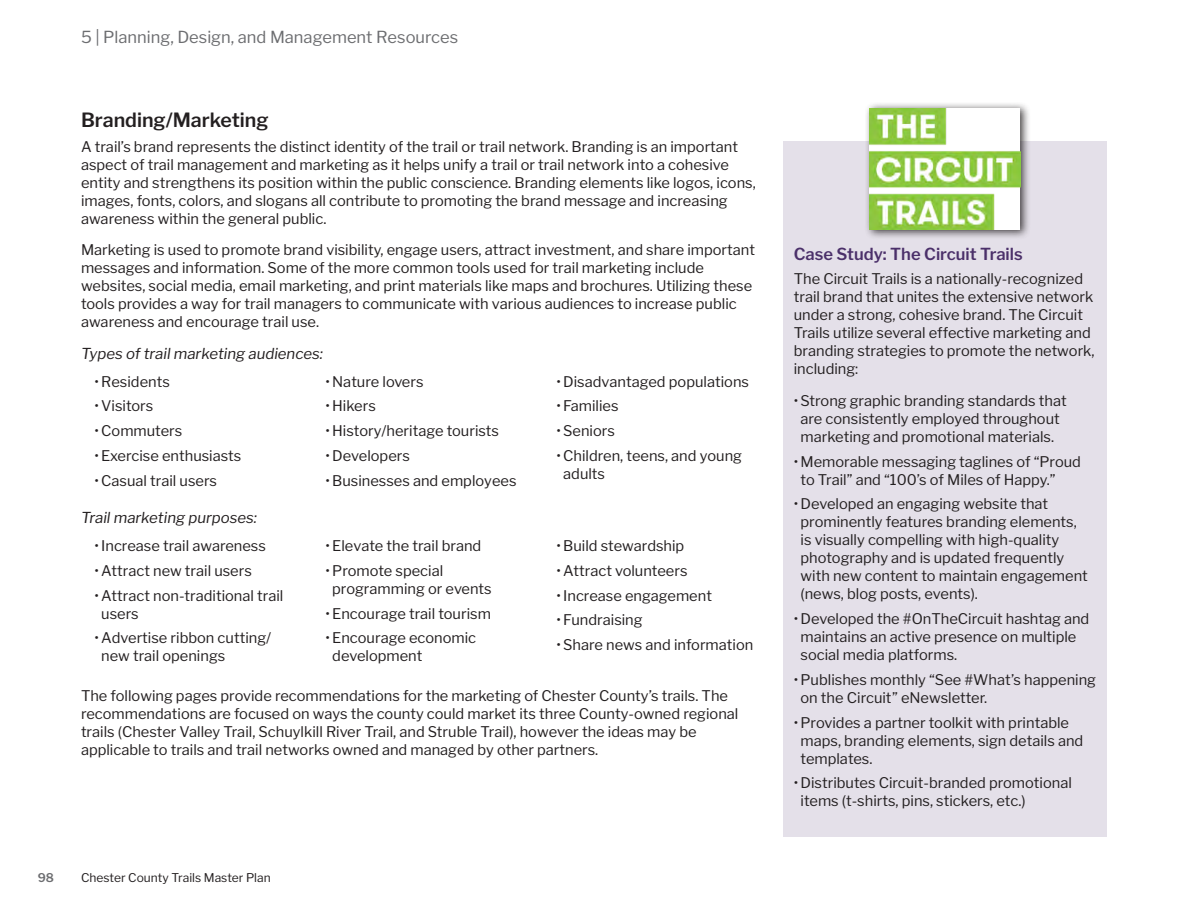
<style>
.page{position:relative;width:1188px;height:918px;background:#fff}
.page>*{position:absolute;margin:0;border:0;box-sizing:border-box;transform-origin:0 0}
.t1{font:600 19.5px "Libre Franklin";color:#231f20}
.t2{font:16.5px "Libre Franklin";color:#6c6d70}
.t3{font:600 16.5px "Libre Franklin";color:#4b306a}
.t4{font:italic 15px "Libre Franklin";color:#231f20}
.t5{font:14.7px/18px "Libre Franklin";color:#231f20}
.t6{font:12px "Libre Franklin";color:#231f20}
.t7{font:600 12px "Libre Franklin";color:#6c6d70}
</style>
<div class="page">
<div style="left:783px;top:141px;width:324px;height:696px;background:#e4e0e9"></div>
<div style="left:864px;top:102px;width:167px;height:138px;background:#231f20;opacity:.83"></div>
<img style="left:870px;top:108px;width:150px;height:122px">
<p class="t2" style="left:81px;top:27px;width:379px">5 | Planning, Design, and Management Resources</p>
<h1 class="t1" style="left:81px;top:108px;width:189px">Branding/Marketing</h1>
<p class="t5" style="left:81px;top:137px;width:676px">A trail’s brand represents the distinct identity of the trail or trail network. Branding is an important aspect of trail management and marketing as it helps unify a trail or trail network into a cohesive entity and strengthens its position within the public conscience. Branding elements like logos, icons, images, fonts, colors, and slogans all contribute to promoting the brand message and increasing awareness within the general public.</p>
<p class="t5" style="left:81px;top:241px;width:676px">Marketing is used to promote brand visibility, engage users, attract investment, and share important messages and information. Some of the more common tools used for trail marketing include websites, social media, email marketing, and print materials like maps and brochures. Utilizing these tools provides a way for trail managers to communicate with various audiences to increase public awareness and encourage trail use.</p>
<p class="t4" style="left:81px;top:344px;width:244px">Types of trail marketing audiences:</p>
<p class="t5" style="left:94px;top:372px;width:77px">•Residents</p>
<p class="t5" style="left:94px;top:397px;width:60px">• Visitors</p>
<p class="t5" style="left:94px;top:422px;width:89px">• Commuters</p>
<p class="t5" style="left:94px;top:446px;width:148px">•Exercise enthusiasts</p>
<p class="t5" style="left:94px;top:471px;width:124px">• Casual trail users</p>
<p class="t4" style="left:81px;top:509px;width:177px">Trail marketing purposes:</p>
<p class="t5" style="left:94px;top:537px;width:173px">•Increase trail awareness</p>
<p class="t5" style="left:94px;top:561px;width:159px">• Attract new trail users</p>
<p class="t5" style="left:101px;top:586px;width:184px;text-indent:-7px">• Attract non-traditional trail users</p>
<p class="t5" style="left:101px;top:629px;width:171px;text-indent:-7px">• Advertise ribbon cutting/ new trail openings</p>
<p class="t5" style="left:326px;top:372px;width:100px">•Nature lovers</p>
<p class="t5" style="left:326px;top:397px;width:52px">• Hikers</p>
<p class="t5" style="left:326px;top:422px;width:175px">• History/heritage tourists</p>
<p class="t5" style="left:326px;top:446px;width:86px">• Developers</p>
<p class="t5" style="left:326px;top:471px;width:192px">•Businesses and employees</p>
<p class="t5" style="left:326px;top:537px;width:157px">•Elevate the trail brand</p>
<p class="t5" style="left:332px;top:561px;width:161px;text-indent:-7px">•Promote special programming or events</p>
<p class="t5" style="left:326px;top:604px;width:167px">•Encourage trail tourism</p>
<p class="t5" style="left:332px;top:629px;width:145px;text-indent:-7px">•Encourage economic development</p>
<p class="t5" style="left:556px;top:372px;width:194px">• Disadvantaged populations</p>
<p class="t5" style="left:556px;top:397px;width:64px">• Families</p>
<p class="t5" style="left:556px;top:422px;width:60px">•Seniors</p>
<p class="t5" style="left:563px;top:446px;width:180px;text-indent:-7px">• Children, teens, and young adults</p>
<p class="t5" style="left:556px;top:537px;width:129px">•Build stewardship</p>
<p class="t5" style="left:556px;top:561px;width:133px">• Attract volunteers</p>
<p class="t5" style="left:556px;top:586px;width:157px">•Increase engagement</p>
<p class="t5" style="left:556px;top:611px;width:88px">• Fundraising</p>
<p class="t5" style="left:556px;top:636px;width:198px">•Share news and information</p>
<p class="t5" style="left:81px;top:687px;width:659px">The following pages provide recommendations for the marketing of Chester County’s trails. The recommendations are focused on ways the county could market its three County-owned regional trails (Chester Valley Trail, Schuylkill River Trail, and Struble Trail), however the ideas may be applicable to trails and trail networks owned and managed by other partners.</p>
<p class="t7" style="left:38px;top:871px;width:18px">98</p>
<p class="t6" style="left:81px;top:871px;width:191px">Chester County Trails Master Plan</p>
<p class="t3" style="left:794px;top:244px;width:230px">Case Study: The Circuit Trails</p>
<p class="t5" style="left:794px;top:270px;width:302px">The Circuit Trails is a nationally-recognized trail brand that unites the extensive network under a strong, cohesive brand. The Circuit Trails utilize several effective marketing and branding strategies to promote the network, including:</p>
<p class="t5" style="left:794px;top:392px;width:275px;text-align:center">•Strong graphic branding standards that are consistently employed throughout marketing and promotional materials.</p>
<p class="t5" style="left:801px;top:452px;width:282px;text-indent:-7px">•Memorable messaging taglines of “Proud to Trail” and “100’s of Miles of Happy.”</p>
<p class="t5" style="left:801px;top:495px;width:289px;text-indent:-7px">• Developed an engaging website that prominently features branding elements, is visually compelling with high-quality photography and is updated frequently with new content to maintain engagement (news, blog posts, events).</p>
<p class="t5" style="left:801px;top:610px;width:290px;text-indent:-7px">• Developed the #OnTheCircuit hashtag and maintains an active presence on multiple social media platforms.</p>
<p class="t5" style="left:801px;top:671px;width:297px;text-indent:-7px">•Publishes monthly “See #What’s happening on the Circuit” eNewsletter.</p>
<p class="t5" style="left:801px;top:713px;width:284px;text-indent:-7px">•Provides a partner toolkit with printable maps, branding elements, sign details and templates.</p>
<p class="t5" style="left:801px;top:774px;width:273px;text-indent:-7px">• Distributes Circuit-branded promotional items (t-shirts, pins, stickers, etc.)</p>
</div>
